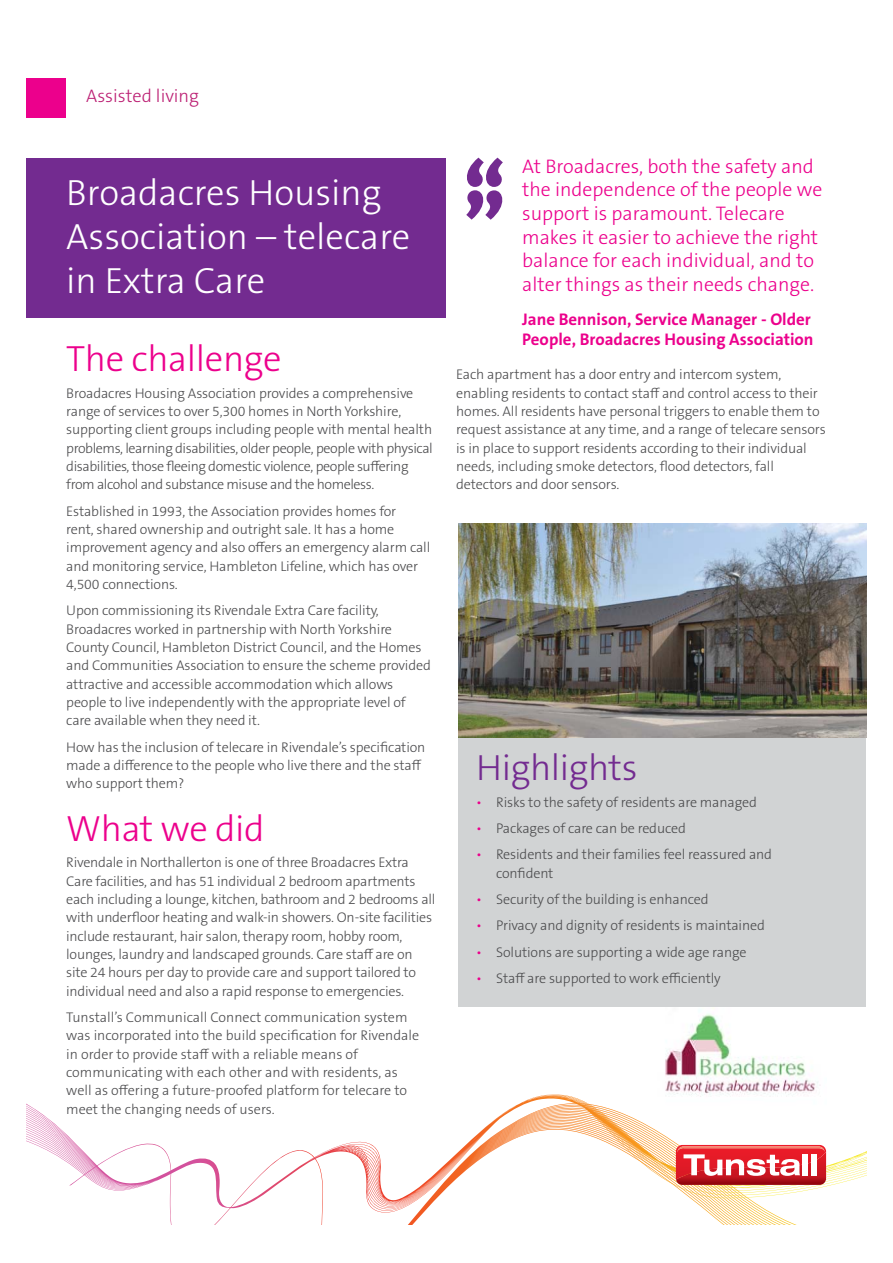
<style>
.page{position:relative;width:893px;height:1263px;background:#fff}
.page>*{position:absolute;margin:0;border:0;box-sizing:border-box;transform-origin:0 0}
.t1{font:900 73.35px "The Sans B W9";color:#732b90}
.t2{font:300 36.6px/44px "The Sans B W3";color:#fff}
.t3{font:300 36.6px "The Sans B W3";letter-spacing:-.01em;color:#ec008c}
.t4{font:300 36.6px "The Sans B W3";letter-spacing:-.01em;color:#732b90}
.t5{font:300 19.8px/23.7px "The Sans B W3";color:#ec008c}
.t6{font:300 18.3px "The Sans B W3";color:#bc2074}
.t7{font:700 16.95px/20.2px "The Sans B W7";color:#ec008c}
.t8{font:300 14.1px/18.3px "The Sans B W3";letter-spacing:-.01em;color:#4c4c4e}
.t9{font:300 14.1px/18.3px "The Sans B W3";letter-spacing:-.03em;color:#4c4c4e}
.s1{color:#ec008c}
</style>
<div class="page">
<img style="left:665px;top:1014px;width:153px;height:81px">
<div style="left:458px;top:573px;width:408px;height:434px;background:#d1d3d4"></div>
<div style="left:26px;top:78px;width:40px;height:40px;background:#ec008c"></div>
<div style="left:26px;top:158px;width:420px;height:160px;background:#732b90"></div>
<svg style="left:69px;top:1102px;width:750px;height:123px"></svg>
<svg style="left:522px;top:1095px;width:344px;height:93px"></svg>
<div style="left:802px;top:1154px;width:6px;height:21px;background:#fff"></div>
<div style="left:811px;top:1154px;width:5px;height:21px;background:#fff"></div>
<img style="left:458px;top:524px;width:408px;height:213px">
<p class="t6" style="left:86px;top:89px;width:114px">Assisted living</p>
<h2 class="t2" style="left:66px;top:174px;width:345px">Broadacres Housing<br>Association – telecare in Extra Care</h2>
<h2 class="t3" style="left:66px;top:345px;width:217px">The challenge</h2>
<p class="t9" style="left:66px;top:385px;width:368px">Broadacres Housing Association provides a comprehensive range of services to over 5,300 homes in North Yorkshire, supporting client groups including people with mental health problems, learning disabilities, older people, people with physical disabilities, those fleeing domestic violence, people suffering from alcohol and substance misuse and the homeless.</p>
<p class="t8" style="left:66px;top:503px;width:365px">Established in 1993, the Association provides homes for<br>rent, shared ownership and outright sale. It has a home improvement agency and also offers an emergency alarm call and monitoring service, Hambleton Lifeline, which has over 4,500 connections.</p>
<p class="t8" style="left:66px;top:603px;width:366px">Upon commissioning its Rivendale Extra Care facility, Broadacres worked in partnership with North Yorkshire County Council, Hambleton District Council, and the Homes and Communities Association to ensure the scheme provided attractive and accessible accommodation which allows people to live independently with the appropriate level of care available when they need it.</p>
<p class="t8" style="left:66px;top:739px;width:361px">How has the inclusion of telecare in Rivendale’s specification made a difference to the people who live there and the staff who support them?</p>
<h2 class="t3" style="left:66px;top:814px;width:200px">What we did</h2>
<p class="t8" style="left:66px;top:855px;width:370px">Rivendale in Northallerton is one of three Broadacres Extra Care facilities, and has 51 individual 2 bedroom apartments each including a lounge, kitchen, bathroom and 2 bedrooms all with underfloor heating and walk-in showers. On-site facilities include restaurant, hair salon, therapy room, hobby room, lounges, laundry and landscaped grounds. Care staff are on site 24 hours per day to provide care and support tailored to individual need and also a rapid response to emergencies.</p>
<p class="t8" style="left:66px;top:1009px;width:354px">Tunstall’s Communicall Connect communication system was incorporated into the build specification for Rivendale in order to provide staff with a reliable means of communicating with each other and with residents, as well as offering a future-proofed platform for telecare to meet the changing needs of users.</p>
<h1 class="t1" style="left:464px;top:145px;width:43px">“</h1>
<h1 class="t1" style="left:505px;top:232px;width:43px;rotate:-180deg">“</h1>
<h3 class="t5" style="left:522px;top:156px;width:302px">At Broadacres, both the safety and the independence of the people we support is paramount. Telecare makes it easier to achieve the right balance for each individual, and to alter things as their needs change.</h3>
<p class="t7" style="left:522px;top:310px;width:293px">Jane Bennison, Service Manager - Older<br>People, Broadacres Housing Association</p>
<p class="t8" style="left:456px;top:367px;width:371px">Each apartment has a door entry and intercom system, enabling residents to contact staff and control access to their homes. All residents have personal triggers to enable them to request assistance at any time, and a range of telecare sensors is in place to support residents according to their individual needs, including smoke detectors, flood detectors, fall detectors and door sensors.</p>
<h2 class="t4" style="left:476px;top:754px;width:163px">Highlights</h2>
<p class="t8" style="left:476px;top:794px;width:282px"><span class="s1">•</span> Risks to the safety of residents are managed</p>
<p class="t8" style="left:476px;top:821px;width:211px"><span class="s1">•</span> Packages of care can be reduced</p>
<p class="t8" style="left:496px;top:847px;width:277px;text-indent:-20px"><span class="s1">•</span> Residents and their families feel reassured and confident</p>
<p class="t8" style="left:476px;top:892px;width:234px"><span class="s1">•</span> Security of the building is enhanced</p>
<p class="t8" style="left:476px;top:918px;width:290px"><span class="s1">•</span> Privacy and dignity of residents is maintained</p>
<p class="t8" style="left:476px;top:944px;width:272px"><span class="s1">•</span> Solutions are supporting a wide age range</p>
<p class="t8" style="left:476px;top:970px;width:246px"><span class="s1">•</span> Staff are supported to work efficiently</p>
</div>
